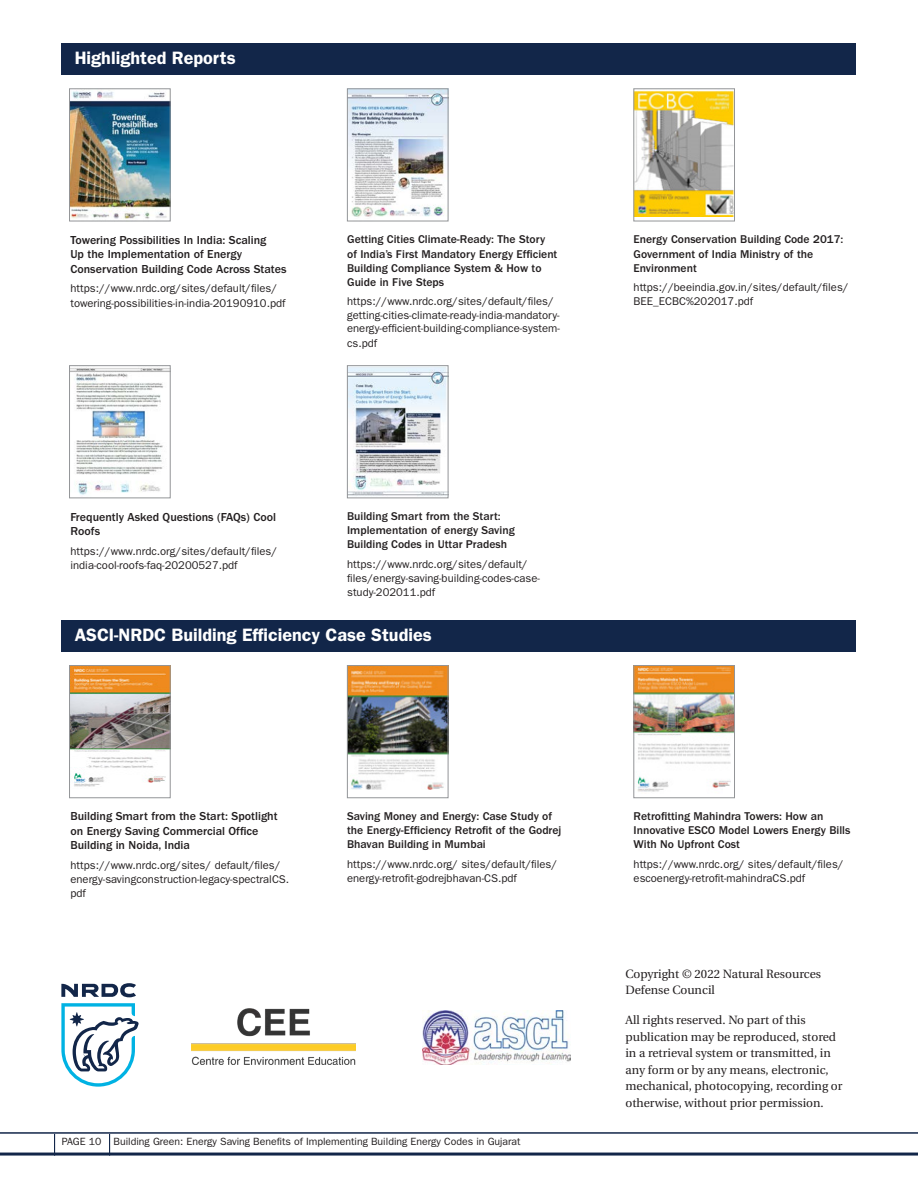
<style>
.page{position:relative;width:918px;height:1188px;background:#fff}
.page>*{position:absolute;margin:0;border:0;box-sizing:border-box;transform-origin:0 0}
.body{font:600 18px "ITC Franklin Gothic Std";color:#fff}
.body-2{font:12px/16.5px "Utopia";color:#231f20}
.t1{font:500 12px/14.4px "ITC Franklin Gothic Std";color:#231f20}
.t2{font:500 11.7px/14.1px "ITC Franklin Gothic Std";color:#231f20}
.t3{font:11.25px/14.1px "ITC Franklin Gothic Std";color:#231f20}
.t4{font:10.5px "ITC Franklin Gothic Std";color:#231f20}
</style>
<div class="page">
<hr style="left:0;top:1153px;width:918px;height:3px;background:#122649">
<hr style="left:0;top:1132px;width:918px;height:2px;background:#122649">
<svg style="left:54px;top:1134px;width:1px;height:22px"></svg>
<svg style="left:109px;top:1134px;width:1px;height:22px"></svg>
<svg style="left:61px;top:983px;width:75px;height:14px"></svg>
<svg style="left:61px;top:1003px;width:78px;height:84px"></svg>
<img style="left:192px;top:1008px;width:163px;height:57px">
<div style="left:62px;top:44px;width:794px;height:31px;background:#122649"></div>
<div style="left:62px;top:620px;width:794px;height:32px;background:#122649"></div>
<img style="left:71px;top:91px;width:97px;height:128px">
<div style="left:69px;top:89px;width:101px;height:132px;border:1px solid #939598"></div>
<img style="left:71px;top:667px;width:97px;height:120px">
<div style="left:69px;top:665px;width:101px;height:133px;border:1px solid #939598"></div>
<img style="left:71px;top:367px;width:97px;height:128px">
<div style="left:69px;top:365px;width:101px;height:133px;border:1px solid #939598"></div>
<img style="left:636px;top:91px;width:97px;height:125px">
<div style="left:634px;top:89px;width:101px;height:132px;border:1px solid #939598"></div>
<img style="left:636px;top:667px;width:97px;height:125px">
<div style="left:634px;top:665px;width:101px;height:133px;border:1px solid #939598"></div>
<img style="left:349px;top:91px;width:97px;height:126px">
<div style="left:347px;top:89px;width:101px;height:132px;border:1px solid #939598"></div>
<img style="left:349px;top:667px;width:97px;height:123px">
<div style="left:347px;top:665px;width:101px;height:133px;border:1px solid #939598"></div>
<img style="left:349px;top:367px;width:97px;height:129px">
<div style="left:347px;top:365px;width:101px;height:133px;border:1px solid #939598"></div>
<img style="left:423px;top:1011px;width:147px;height:54px">
<p class="body" style="left:75px;top:47px;width:163px">Highlighted Reports</p>
<p class="t1" style="left:70px;top:233px;width:218px">Towering Possibilities In India: Scaling<br>Up the Implementation of Energy<br>Conservation Building Code Across States</p>
<p class="t3" style="left:70px;top:281px;width:217px">https://www.nrdc.org/sites/default/files/ towering-possibilities-in-india-20190910.pdf</p>
<p class="t2" style="left:347px;top:233px;width:212px">Getting Cities Climate-Ready: The Story of India’s First Mandatory Energy Efficient Building Compliance System &amp; How to Guide in Five Steps</p>
<p class="t3" style="left:347px;top:295px;width:214px;line-height:13.6px">https://www.nrdc.org/sites/default/files/ getting-cities-climate-ready-india-mandatory&shy;energy-efficient-building-compliance-system&shy;cs.pdf</p>
<p class="t1" style="left:70px;top:510px;width:207px">Frequently Asked Questions (FAQs) Cool<br>Roofs</p>
<p class="t3" style="left:70px;top:544px;width:208px">https://www.nrdc.org/sites/default/files/ india-cool-roofs-faq-20200527.pdf</p>
<p class="t2" style="left:347px;top:510px;width:155px">Building Smart from the Start:</p>
<p class="t2" style="left:347px;top:524px;width:169px">Implementation of energy Saving</p>
<p class="t2" style="left:347px;top:538px;width:162px">Building Codes in Uttar Pradesh</p>
<p class="t3" style="left:347px;top:558px;width:194px">https://www.nrdc.org/sites/default/ files/energy-saving-building-codes-case&shy;study-202011.pdf</p>
<p class="body" style="left:75px;top:624px;width:359px">ASCI-NRDC Building Efficiency Case Studies</p>
<p class="t2" style="left:634px;top:233px;width:211px">Energy Conservation Building Code 2017:<br>Government of India Ministry of the<br>Environment</p>
<p class="t3" style="left:634px;top:281px;width:217px">https://beeindia.gov.in/sites/default/files/<br>BEE_ECBC%202017.pdf</p>
<p class="t1" style="left:70px;top:809px;width:209px">Building Smart from the Start: Spotlight on Energy Saving Commercial Office<br>Building in Noida, India</p>
<p class="t3" style="left:70px;top:858px;width:220px">https://www.nrdc.org/sites/ default/files/ energy-savingconstruction-legacy-spectralCS. pdf</p>
<p class="t2" style="left:347px;top:809px;width:216px">Saving Money and Energy: Case Study of the Energy-Efficiency Retrofit of the Godrej<br>Bhavan Building in Mumbai</p>
<p class="t3" style="left:347px;top:857px;width:212px">https://www.nrdc.org/ sites/default/files/ energy-retrofit-godrejbhavan-CS.pdf</p>
<p class="t4" style="left:62px;top:1136px;width:460px">PAGE 10 Building Green: Energy Saving Benefits of Implementing Building Energy Codes in Gujarat</p>
<p class="t2" style="left:634px;top:809px;width:218px">Retrofitting Mahindra Towers: How an<br>Innovative ESCO Model Lowers Energy Bills<br>With No Upfront Cost</p>
<p class="t3" style="left:634px;top:857px;width:212px">https://www.nrdc.org/ sites/default/files/ escoenergy-retrofit-mahindraCS.pdf</p>
<p class="body-2" style="left:625px;top:966px;width:197px">Copyright © 2022 Natural Resources<br>Defense Council</p>
<p class="body-2" style="left:625px;top:1012px;width:219px">All rights reserved. No part of this publication may be reproduced, stored in a retrieval system or transmitted, in any form or by any means, electronic, mechanical, photocopying, recording or otherwise, without prior permission.</p>
</div>
